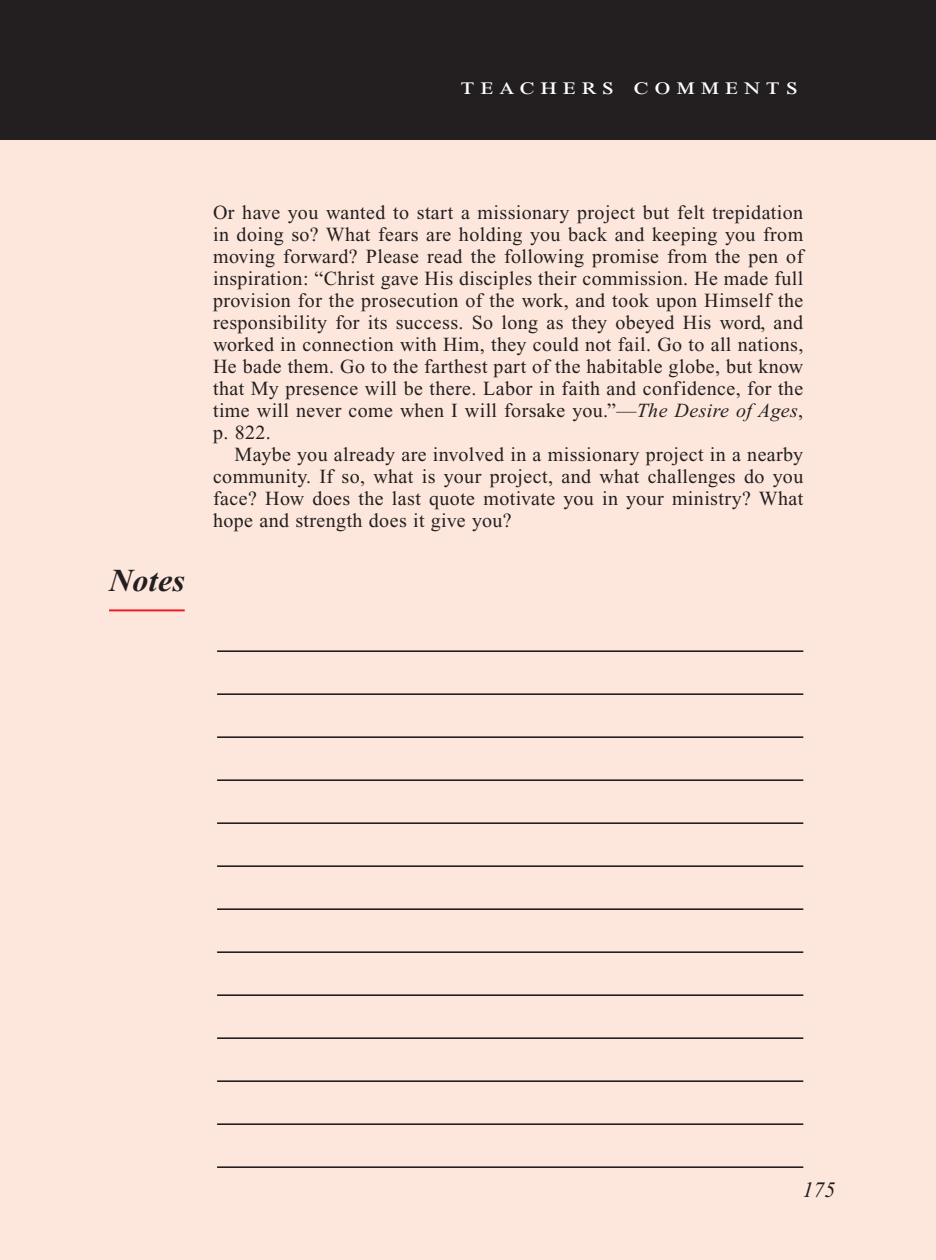
<style>
.page{position:relative;width:936px;height:1260px;background:#fff}
.page>*{position:absolute;margin:0;border:0;box-sizing:border-box;transform-origin:0 0}
.Main_Head_Teachers_C{font:italic 700 32px "Times New Roman PS Std";letter-spacing:.01em;color:#231f20}
.Teachers_Comments_He{font:24px "Times New Roman PS Std";letter-spacing:.2em;color:#fff;scale:1.2 1}
.PageNumbers{font:italic 22px "Times New Roman PS Std";color:#231f20}
.Objectives_Body_Text{font:20px/22px "Times New Roman PS Std";letter-spacing:.02em;color:#231f20}
.s1{font-style:italic}
</style>
<div class="page">
<div style="left:0;top:134px;width:936px;height:1126px;background:#fde7dc"></div>
<hr style="left:109px;top:609px;width:76px;height:2px;background:#ee1d23">
<hr style="left:217px;top:650px;width:586px;height:2px;background:#231f20">
<hr style="left:217px;top:693px;width:586px;height:2px;background:#231f20">
<hr style="left:217px;top:736px;width:586px;height:2px;background:#231f20">
<hr style="left:217px;top:779px;width:586px;height:2px;background:#231f20">
<hr style="left:217px;top:822px;width:586px;height:2px;background:#231f20">
<hr style="left:217px;top:865px;width:586px;height:2px;background:#231f20">
<hr style="left:217px;top:908px;width:586px;height:2px;background:#231f20">
<hr style="left:217px;top:951px;width:586px;height:2px;background:#231f20">
<hr style="left:217px;top:994px;width:586px;height:2px;background:#231f20">
<hr style="left:217px;top:1037px;width:586px;height:2px;background:#231f20">
<hr style="left:217px;top:1080px;width:586px;height:2px;background:#231f20">
<hr style="left:217px;top:1123px;width:586px;height:2px;background:#231f20">
<hr style="left:217px;top:1166px;width:586px;height:2px;background:#231f20">
<div style="left:0;top:0;width:936px;height:140px;background:#231f20"></div>
<p class="Teachers_Comments_He" style="left:461px;top:73px;width:283px">teachers comments</p>
<p class="Main_Head_Teachers_C" style="left:109px;top:564px;width:77px">Notes</p>
<p class="Objectives_Body_Text" style="left:213px;top:202px;width:592px">Or have you wanted to start a missionary project but felt trepidation in doing so? What fears are holding you back and keeping you from moving forward? Please read the following promise from the pen of inspiration: “Christ gave His disciples their commission. He made full provision for the prosecution of the work, and took upon Himself the responsibility for its success. So long as they obeyed His word, and worked in connection with Him, they could not fail. Go to all nations, He bade them. Go to the farthest part of the habitable globe, but know that My presence will be there. Labor in faith and confidence, for the time will never come when I will forsake you.”—<span class="s1">The Desire of Ages</span>, p. 822.</p>
<p class="Objectives_Body_Text" style="left:213px;top:444px;width:592px;text-align:justify;text-indent:22px">Maybe you already are involved in a missionary project in a nearby community. If so, what is your project, and what challenges do you face? How does the last quote motivate you in your ministry? What hope and strength does it give you?</p>
<p class="PageNumbers" style="left:802px;top:1178px;width:34px">175</p>
</div>
